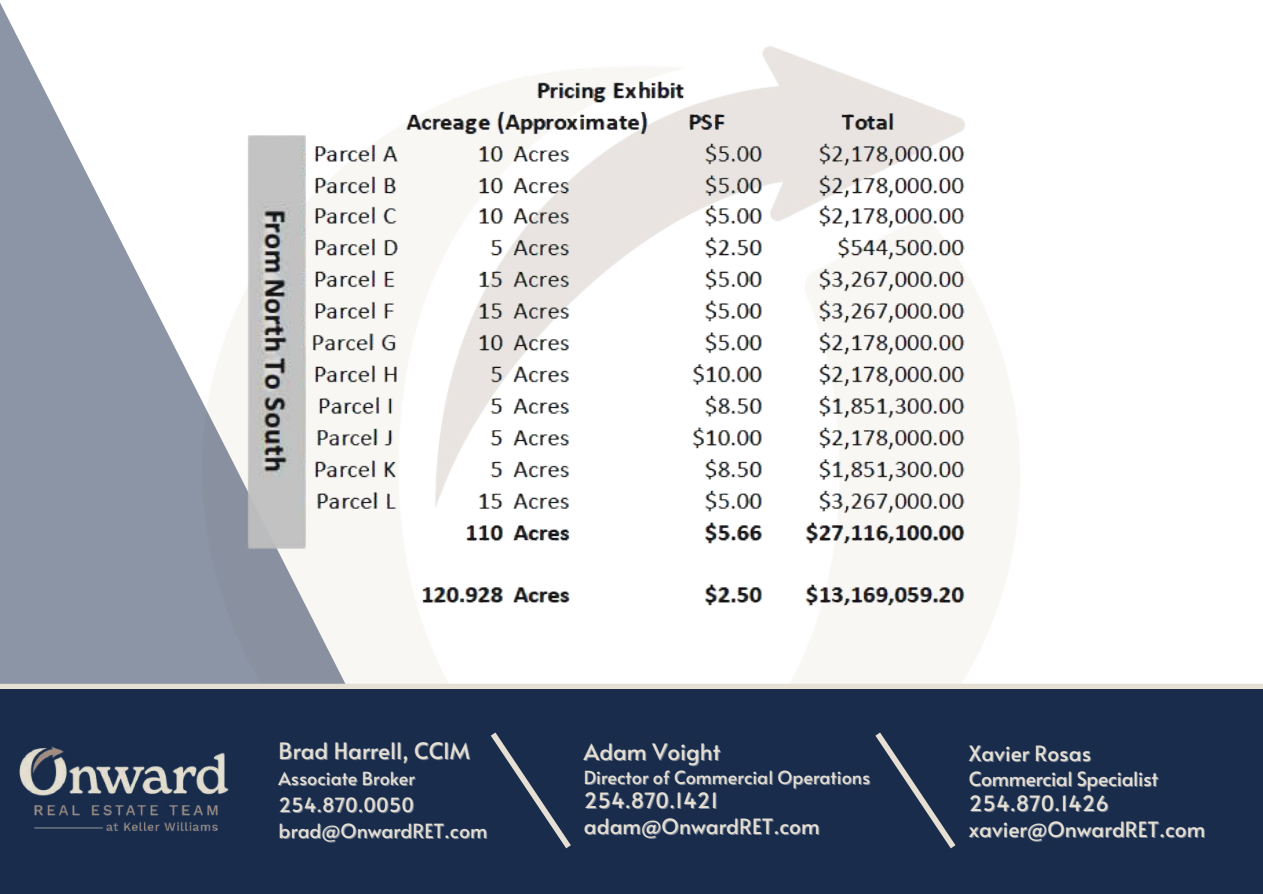
<style>
.page{position:relative;width:1263px;height:894px;background:#fff}
.page>*{position:absolute;margin:0;border:0;box-sizing:border-box;transform-origin:0 0}
.t1{font:22.5px "Alata";color:#e6e0d4}
.t2{font:21px/25.8px "Alata";color:#e6e0d4}
.t3{font:19.5px/25.8px "Alata";color:#e6e0d4}
.t4{font:19.5px "Alata";letter-spacing:-.02em;color:#e6e0d4}
.t5{font:18px "Alata";color:#e6e0d4}
</style>
<div class="page">
<svg style="left:0;top:3px;width:449px;height:680px;fill:#8c95a5"></svg>
<div style="left:0;top:683px;width:1263px;height:6px;background:#e6e0d4"></div>
<div style="left:0;top:689px;width:1263px;height:204px;background:#192c4c"></div>
<img style="left:19px;top:746px;width:210px;height:86px">
<svg style="left:491px;top:732px;width:80px;height:117px"></svg>
<svg style="left:875px;top:732px;width:81px;height:117px"></svg>
<img style="left:207px;top:51px;width:807px;height:598px">
<p class="t1" style="left:279px;top:733px;width:193px">Brad Harrell, CCIM</p>
<p class="t5" style="left:279px;top:764px;width:138px">Associate Broker</p>
<p class="t3" style="left:279px;top:790px;width:210px">254.870.0050 brad@OnwardRET.com</p>
<p class="t1" style="left:584px;top:735px;width:138px">Adam Voight</p>
<p class="t5" style="left:584px;top:763px;width:288px">Director of Commercial Operations</p>
<p class="t2" style="left:584px;top:786px;width:237px">254.870.1421 adam@OnwardRET.com</p>
<p class="t2" style="left:969px;top:738px;width:124px">Xavier Rosas</p>
<p class="t4" style="left:969px;top:764px;width:191px">Commercial Specialist</p>
<p class="t2" style="left:969px;top:789px;width:238px">254.870.1426 xavier@OnwardRET.com</p>
</div>
